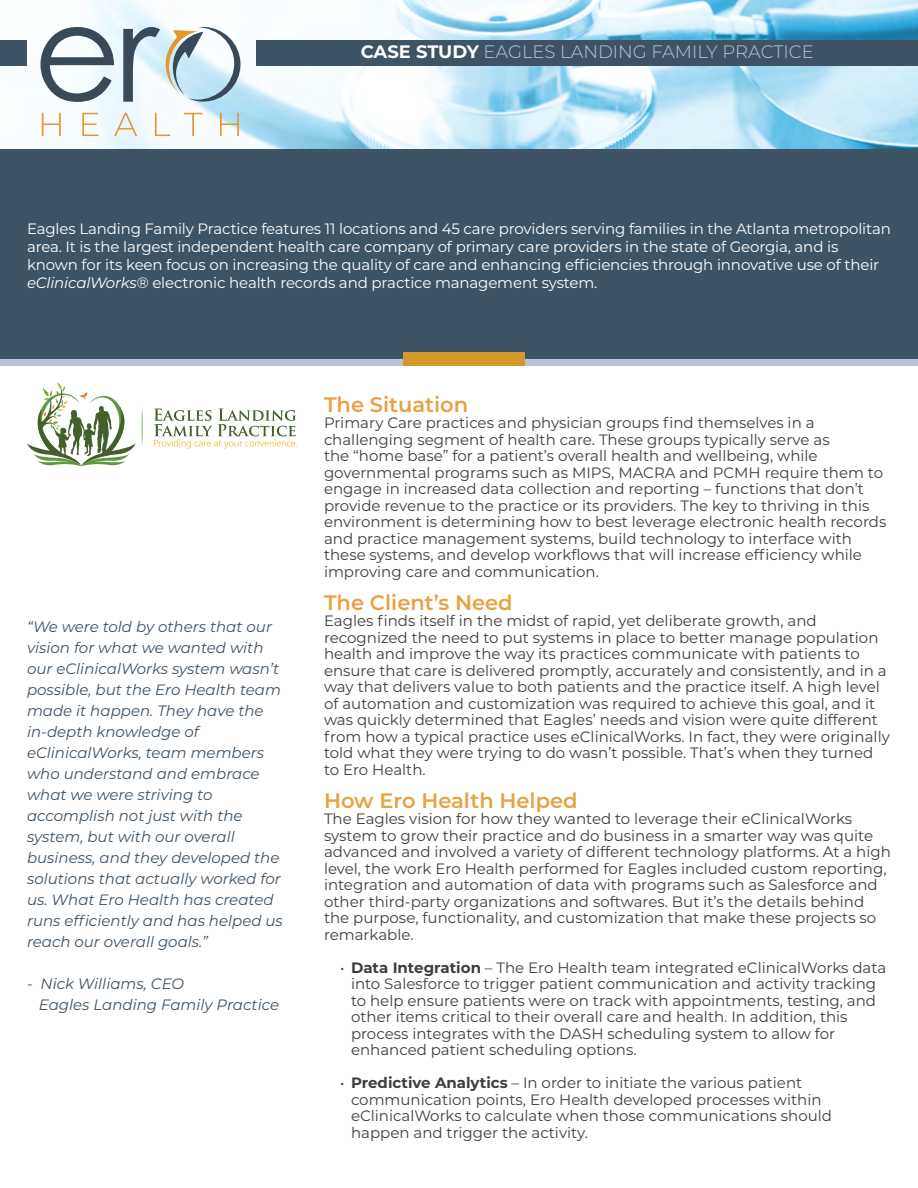
<style>
.page{position:relative;width:918px;height:1188px;background:#fff}
.page>*{position:absolute;margin:0;border:0;box-sizing:border-box;transform-origin:0 0}
.t1{font:600 21px "Montserrat";color:#e6a344}
.t2{font:300 18px "Montserrat";color:#bdc4da}
.t3{font:15px/16.5px "Montserrat";color:#3e3e3f}
.t4{font:italic 15px/21px "Montserrat";color:#3e5364}
.t5{font:15px/18px "Montserrat";letter-spacing:-.01em;color:#fff}
.s1{font-weight:700;color:#fff}
.s2{font-style:italic}
.s3{font-weight:700}
</style>
<div class="page">
<img style="left:0;top:0;width:918px;height:149px">
<div style="left:0;top:149px;width:918px;height:216px;background:#3e5364"></div>
<div style="left:256px;top:40px;width:662px;height:25px;background:#3e5364"></div>
<div style="left:0;top:40px;width:27px;height:25px;background:#3e5364"></div>
<svg style="left:166px;top:27px;width:75px;height:75px"></svg>
<svg style="left:41px;top:27px;width:73px;height:75px"></svg>
<svg style="left:123px;top:27px;width:37px;height:75px"></svg>
<svg style="left:42px;top:113px;width:19px;height:23px"></svg>
<svg style="left:82px;top:113px;width:16px;height:23px"></svg>
<svg style="left:114px;top:113px;width:23px;height:23px"></svg>
<svg style="left:155px;top:113px;width:15px;height:23px"></svg>
<svg style="left:184px;top:113px;width:18px;height:23px"></svg>
<svg style="left:220px;top:113px;width:19px;height:23px"></svg>
<div style="left:0;top:359px;width:918px;height:7px;background:#bdc4da"></div>
<div style="left:404px;top:352px;width:121px;height:14px;background:#d5992a"></div>
<svg style="left:154px;top:408px;width:143px;height:41px"></svg>
<svg style="left:27px;top:382px;width:116px;height:84px"></svg>
<p class="t2" style="left:361px;top:39px;width:455px"><span class="s1">CASE STUDY</span> EAGLES LANDING FAMILY PRACTICE</p>
<p class="t5" style="left:27px;top:219px;width:865px">Eagles Landing Family Practice features 11 locations and 45 care providers serving families in the Atlanta metropolitan area. It is the largest independent health care company of primary care providers in the state of Georgia, and is known for its keen focus on increasing the quality of care and enhancing efficiencies through innovative use of their <span class="s2">eClinicalWorks®</span> electronic health records and practice management system.</p>
<p class="t4" style="left:27px;top:616px;width:257px">“We were told by others that our vision for what we wanted with our eClinicalWorks system wasn’t possible, but the Ero Health team made it happen. They have the in-depth knowledge of eClinicalWorks, team members who understand and embrace what we were striving to accomplish not just with the system, but with our overall business, and they developed the solutions that actually worked for us. What Ero Health has created runs efficiently and has helped us reach our overall goals.”</p>
<p class="t4" style="left:39px;top:973px;width:242px;text-indent:-12px">- Nick Williams, CEO<br>Eagles Landing Family Practice</p>
<h1 class="t1" style="left:324px;top:389px;width:146px">The Situation</h1>
<p class="t3" style="left:324px;top:414px;width:564px">Primary Care practices and physician groups find themselves in a challenging segment of health care. These groups typically serve as<br>the “home base” for a patient’s overall health and wellbeing, while governmental programs such as MIPS, MACRA and PCMH require them to engage in increased data collection and reporting – functions that don’t provide revenue to the practice or its providers. The key to thriving in this environment is determining how to best leverage electronic health records and practice management systems, build technology to interface with these systems, and develop workflows that will increase efficiency while improving care and communication.</p>
<h1 class="t1" style="left:324px;top:587px;width:190px">The Client’s Need</h1>
<p class="t3" style="left:324px;top:612px;width:567px">Eagles finds itself in the midst of rapid, yet deliberate growth, and recognized the need to put systems in place to better manage population health and improve the way its practices communicate with patients to ensure that care is delivered promptly, accurately and consistently, and in a way that delivers value to both patients and the practice itself. A high level of automation and customization was required to achieve this goal, and it was quickly determined that Eagles’ needs and vision were quite different from how a typical practice uses eClinicalWorks. In fact, they were originally told what they were trying to do wasn’t possible. That’s when they turned to Ero Health.</p>
<h1 class="t1" style="left:324px;top:785px;width:255px">How Ero Health Helped</h1>
<p class="t3" style="left:324px;top:810px;width:568px">The Eagles vision for how they wanted to leverage their eClinicalWorks system to grow their practice and do business in a smarter way was quite advanced and involved a variety of different technology platforms. At a high level, the work Ero Health performed for Eagles included custom reporting, integration and automation of data with programs such as Salesforce and other third-party organizations and softwares. But it’s the details behind the purpose, functionality, and customization that make these projects so remarkable.</p>
<p class="t3" style="left:351px;top:959px;width:537px;text-indent:-11px">• <span class="s3">Data Integration</span> – The Ero Health team integrated eClinicalWorks data into Salesforce to trigger patient communication and activity tracking to help ensure patients were on track with appointments, testing, and other items critical to their overall care and health. In addition, this process integrates with the DASH scheduling system to allow for enhanced patient scheduling options.</p>
<p class="t3" style="left:351px;top:1074px;width:483px;text-indent:-11px">• <span class="s3">Predictive Analytics</span> – In order to initiate the various patient communication points, Ero Health developed processes within eClinicalWorks to calculate when those communications should happen and trigger the activity.</p>
</div>
